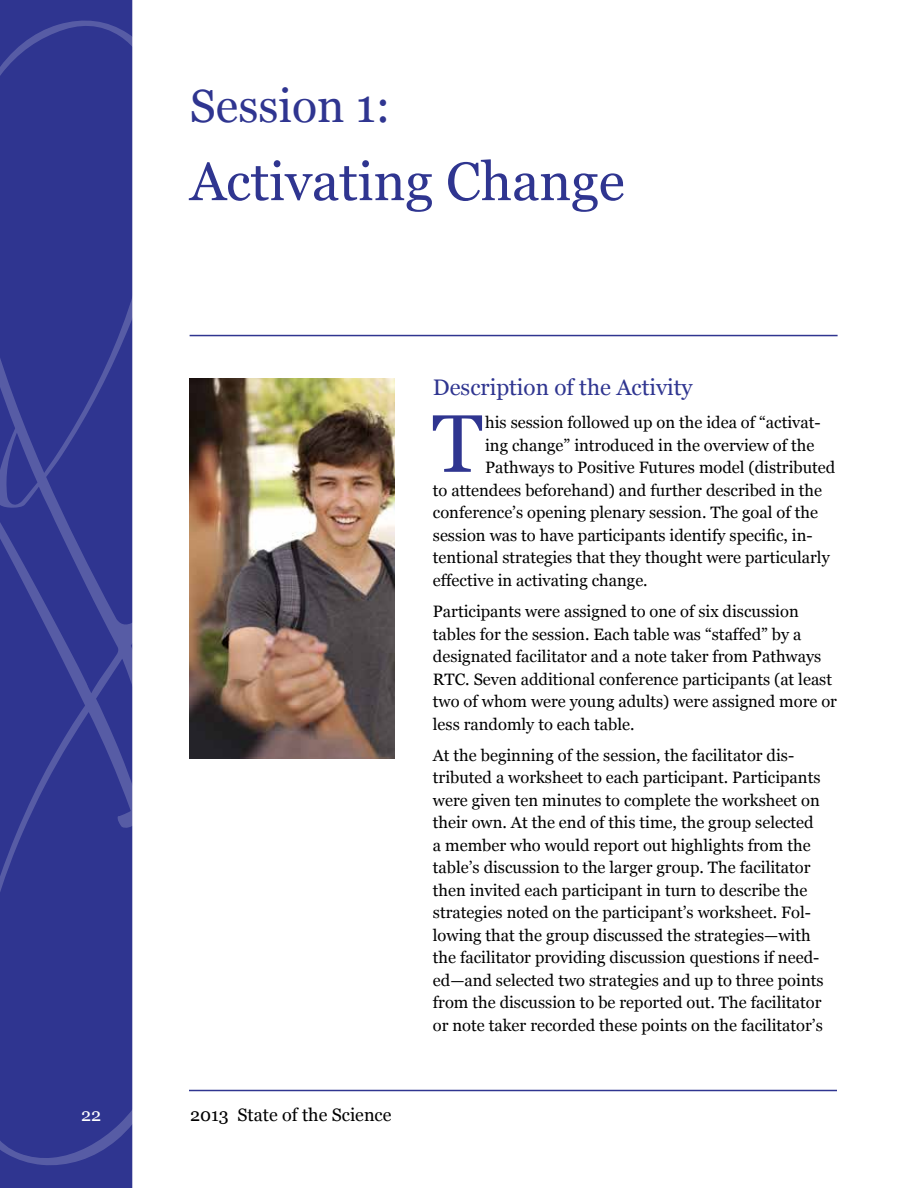
<style>
.page{position:relative;width:918px;height:1188px;background:#fff}
.page>*{position:absolute;margin:0;border:0;box-sizing:border-box;transform-origin:0 0}
.t1{font:81.45px "Georgia";color:#2f3590}
.t2{font:54px "Georgia";color:#2f3590}
.t3{font:46.5px "Georgia";color:#2f3590}
.t4{font:22.5px "Georgia";color:#2f3590}
.t5{font:18px "Georgia";color:#000}
.t6{font:18px "Georgia";color:#fff}
.t7{font:16.5px/22.5px "Georgia";color:#000}
</style>
<div class="page">
<hr style="left:189px;top:1090px;width:648px;height:1px;background:#2f3590">
<div style="left:0;top:0;width:132px;height:1188px;background:#2f3590"></div>
<svg style="left:0;top:17px;width:133px;height:1149px;background:#323891"></svg>
<hr style="left:190px;top:335px;width:648px;height:1px;background:#2f3590">
<img style="left:190px;top:378px;width:204px;height:380px">
<p class="t6" style="left:81px;top:1104px;width:22px">22</p>
<h3 class="t3" style="left:190px;top:78px;width:202px">Session 1:</h3>
<h2 class="t2" style="left:190px;top:149px;width:436px">Activating Change</h2>
<p class="t5" style="left:190px;top:1104px;width:203px">2013 State of the Science</p>
<h3 class="t4" style="left:433px;top:374px;width:261px">Description of the Activity</h3>
<h1 class="t1" style="left:432px;top:394px;width:52px">T</h1>
<p class="t7" style="left:485px;top:412px;width:337px">his session followed up on the idea of “activat-</p>
<p class="t7" style="left:485px;top:434px;width:331px">ing change” introduced in the overview of the</p>
<p class="t7" style="left:485px;top:457px;width:352px">Pathways to Positive Futures model (distributed</p>
<p class="t7" style="left:433px;top:479px;width:391px">to attendees beforehand) and further described in the</p>
<p class="t7" style="left:433px;top:502px;width:387px">conference’s opening plenary session. The goal of the</p>
<p class="t7" style="left:433px;top:524px;width:381px">session was to have participants identify specific, in-</p>
<p class="t7" style="left:433px;top:547px;width:398px">tentional strategies that they thought were particularly</p>
<p class="t7" style="left:433px;top:569px;width:216px">effective in activating change.</p>
<p class="t7" style="left:433px;top:600px;width:406px">Participants were assigned to one of six discussion tables for the session. Each table was “staffed” by a designated facilitator and a note taker from Pathways RTC. Seven additional conference participants (at least two of whom were young adults) were assigned more or less randomly to each table.</p>
<p class="t7" style="left:433px;top:744px;width:392px">At the beginning of the session, the facilitator dis&shy;tributed a worksheet to each participant. Participants were given ten minutes to complete the worksheet on their own. At the end of this time, the group selected a member who would report out highlights from the table’s discussion to the larger group. The facilitator then invited each participant in turn to describe the strategies noted on the participant’s worksheet. Fol&shy;lowing that the group discussed the strategies—with the facilitator providing discussion questions if need&shy;ed—and selected two strategies and up to three points from the discussion to be reported out. The facilitator or note taker recorded these points on the facilitator’s</p>
</div>
